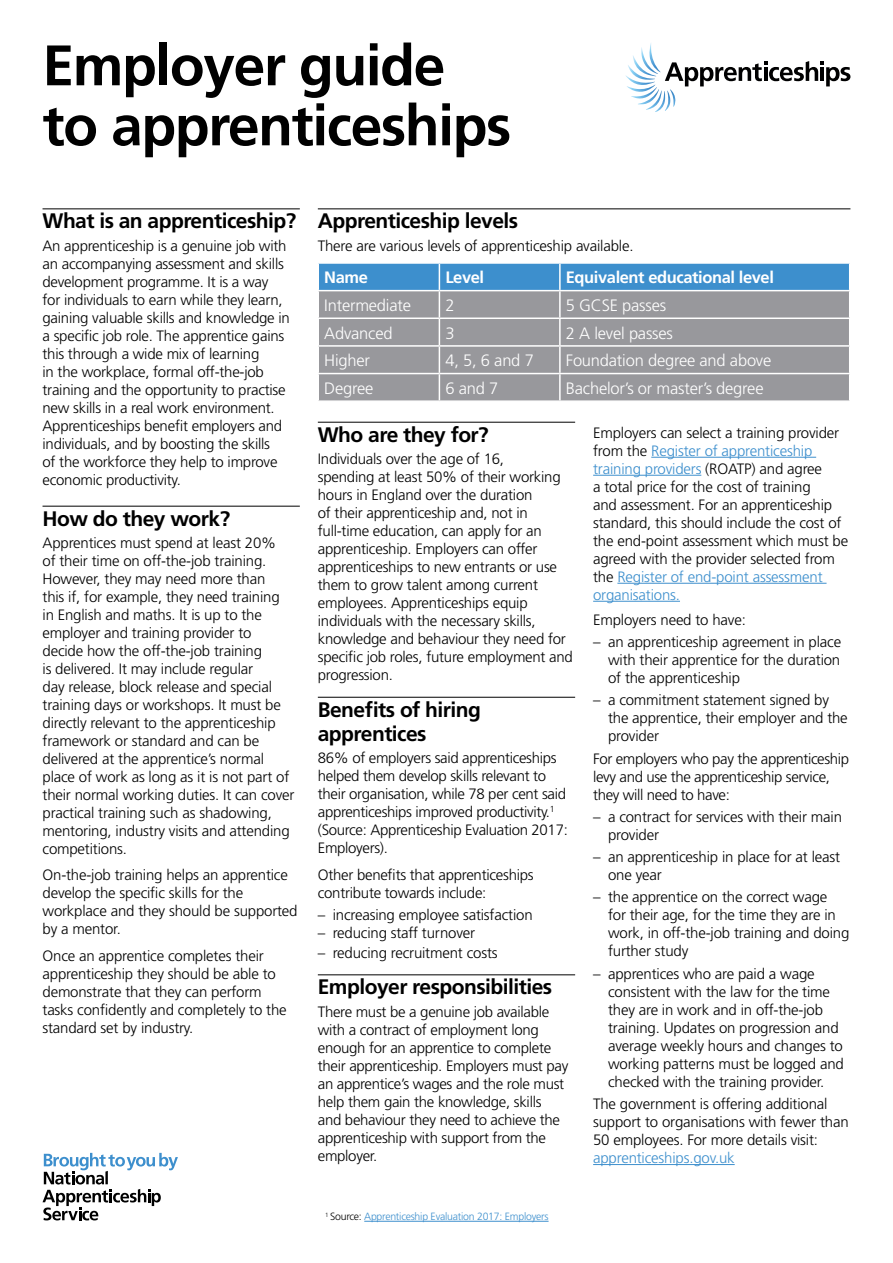
<style>
.page{position:relative;width:893px;height:1263px;background:#fff}
.page>*{position:absolute;margin:0;border:0;box-sizing:border-box;transform-origin:0 0}
.t1{font:700 57px/60px "Frutiger";letter-spacing:-.025em;color:#000}
.t2{font:700 21px/24px "Frutiger";letter-spacing:-.025em;color:#000}
.t3{font:300 16.5px "Frutiger";letter-spacing:-.01em;color:#fff}
.t4{font:700 16.5px "Frutiger";letter-spacing:-.025em;color:#fff}
.t5{font:300 15px/18px "Frutiger";letter-spacing:-.01em;color:#000}
.t6{font:300 15px "Frutiger";letter-spacing:-.01em;color:#3d8fcd}
.t7{font:300 10.5px "Frutiger";letter-spacing:-.02em;color:#3d8fcd}
.s1{color:#000}
.s2{color:#3d8fcd}
</style>
<div class="page">
<svg style="left:625px;top:43px;width:225px;height:69px"></svg>
<hr style="left:820px;top:67px;width:4px;height:14px;background:#000001">
<hr style="left:318px;top:422px;width:257px;height:1px;background:#000">
<hr style="left:318px;top:697px;width:257px;height:1px;background:#000">
<hr style="left:318px;top:974px;width:257px;height:1px;background:#000">
<hr style="left:651px;top:457px;width:165px;height:1px;background:#3d8fcd">
<hr style="left:593px;top:475px;width:108px;height:1px;background:#3d8fcd">
<hr style="left:617px;top:583px;width:209px;height:1px;background:#3d8fcd">
<hr style="left:593px;top:601px;width:87px;height:1px;background:#3d8fcd">
<hr style="left:593px;top:1164px;width:142px;height:1px;background:#3d8fcd">
<hr style="left:318px;top:208px;width:532px;height:1px;background:#000">
<hr style="left:43px;top:208px;width:257px;height:1px;background:#000">
<hr style="left:43px;top:506px;width:257px;height:1px;background:#000">
<svg style="left:318px;top:263px;width:532px;height:137px;background:#8c9caa"></svg>
<svg style="left:43px;top:1153px;width:135px;height:67px"></svg>
<hr style="left:364px;top:1221px;width:185px;height:1px;background:#3d8fcd">
<h1 class="t1" style="left:43px;top:36px;width:470px">Employer guide to apprenticeships</h1>
<h2 class="t2" style="left:43px;top:209px;width:255px">What is an apprenticeship?</h2>
<p class="t5" style="left:43px;top:236px;width:249px">An apprenticeship is a genuine job with an accompanying assessment and skills development programme. It is a way for individuals to earn while they learn, gaining valuable skills and knowledge in a specific job role. The apprentice gains this through a wide mix of learning<br>in the workplace, formal off-the-job training and the opportunity to practise new skills in a real work environment.<br>Apprenticeships benefit employers and individuals, and by boosting the skills<br>of the workforce they help to improve economic productivity.</p>
<h2 class="t2" style="left:43px;top:506px;width:189px">How do they work?</h2>
<p class="t5" style="left:43px;top:534px;width:253px">Apprentices must spend at least 20%<br>of their time on off-the-job training.<br>However, they may need more than<br>this if, for example, they need training in English and maths. It is up to the employer and training provider to decide how the off-the-job training<br>is delivered. It may include regular<br>day release, block release and special training days or workshops. It must be directly relevant to the apprenticeship framework or standard and can be delivered at the apprentice’s normal place of work as long as it is not part of their normal working duties. It can cover practical training such as shadowing, mentoring, industry visits and attending competitions.</p>
<p class="t5" style="left:43px;top:866px;width:257px">On-the-job training helps an apprentice develop the specific skills for the workplace and they should be supported by a mentor.</p>
<p class="t5" style="left:43px;top:947px;width:246px">Once an apprentice completes their apprenticeship they should be able to demonstrate that they can perform tasks confidently and completely to the standard set by industry.</p>
<h2 class="t2" style="left:318px;top:209px;width:202px">Apprenticeship levels</h2>
<p class="t5" style="left:318px;top:236px;width:317px">There are various levels of apprenticeship available.</p>
<p class="t4" style="left:324px;top:268px;width:45px">Name</p>
<p class="t4" style="left:445px;top:268px;width:40px">Level</p>
<p class="t4" style="left:566px;top:268px;width:210px">Equivalent educational level</p>
<p class="t3" style="left:324px;top:296px;width:88px">Intermediate</p>
<p class="t3" style="left:445px;top:296px;width:11px">2</p>
<p class="t3" style="left:566px;top:296px;width:102px">5 GCSE passes</p>
<p class="t3" style="left:324px;top:323px;width:70px">Advanced</p>
<p class="t3" style="left:445px;top:323px;width:11px">3</p>
<p class="t3" style="left:566px;top:323px;width:109px">2 A level passes</p>
<p class="t3" style="left:324px;top:351px;width:47px">Higher</p>
<p class="t3" style="left:445px;top:351px;width:90px">4, 5, 6 and 7</p>
<p class="t3" style="left:566px;top:351px;width:207px">Foundation degree and above</p>
<p class="t3" style="left:324px;top:379px;width:51px">Degree</p>
<p class="t3" style="left:445px;top:379px;width:54px">6 and 7</p>
<p class="t3" style="left:566px;top:379px;width:199px">Bachelor’s or master’s degree</p>
<h2 class="t2" style="left:318px;top:422px;width:172px">Who are they for?</h2>
<p class="t5" style="left:318px;top:450px;width:257px">Individuals over the age of 16,<br>spending at least 50% of their working hours in England over the duration<br>of their apprenticeship and, not in full-time education, can apply for an apprenticeship. Employers can offer apprenticeships to new entrants or use them to grow talent among current employees. Apprenticeships equip individuals with the necessary skills, knowledge and behaviour they need for specific job roles, future employment and progression.</p>
<h2 class="t2" style="left:318px;top:697px;width:165px">Benefits of hiring apprentices</h2>
<p class="t5" style="left:318px;top:749px;width:251px">86% of employers said apprenticeships helped them develop skills relevant to their organisation, while 78 per cent said apprenticeships improved productivity.<sup>1 </sup>(Source: Apprenticeship Evaluation 2017:<br>Employers).</p>
<p class="t5" style="left:318px;top:865px;width:217px">Other benefits that apprenticeships contribute towards include:</p>
<p class="t5" style="left:318px;top:905px;width:216px">– increasing employee satisfaction</p>
<p class="t5" style="left:318px;top:923px;width:159px">– reducing staff turnover</p>
<p class="t5" style="left:318px;top:943px;width:181px">– reducing recruitment costs</p>
<h2 class="t2" style="left:318px;top:975px;width:236px">Employer responsibilities</h2>
<p class="t5" style="left:318px;top:1002px;width:252px">There must be a genuine job available with a contract of employment long enough for an apprentice to complete their apprenticeship. Employers must pay an apprentice’s wages and the role must help them gain the knowledge, skills and behaviour they need to achieve the apprenticeship with support from the employer.</p>
<p class="t7" style="left:325px;top:1210px;width:225px"><sup>1</sup> <span class="s1">Source:</span> Apprenticeship Evaluation 2017: Employers</p>
<p class="t5" style="left:593px;top:423px;width:257px">Employers can select a training provider from the <span class="s2">Register of apprenticeship training providers</span> (ROATP) and agree<br>a total price for the cost of training<br>and assessment. For an apprenticeship standard, this should include the cost of the end-point assessment which must be agreed with the provider selected from the <span class="s2">Register of end-point assessment organisations.</span></p>
<p class="t5" style="left:593px;top:611px;width:154px">Employers need to have:</p>
<p class="t5" style="left:608px;top:633px;width:235px;text-align:justify;text-indent:-15px">– an apprenticeship agreement in place with their apprentice for the duration of the apprenticeship</p>
<p class="t5" style="left:608px;top:691px;width:241px;text-indent:-15px">– a commitment statement signed by the apprentice, their employer and the provider</p>
<p class="t5" style="left:593px;top:749px;width:257px">For employers who pay the apprenticeship levy and use the apprenticeship service, they will need to have:</p>
<p class="t5" style="left:608px;top:808px;width:235px;text-indent:-15px">– a contract for services with their main provider</p>
<p class="t5" style="left:608px;top:848px;width:234px;text-indent:-15px">– an apprenticeship in place for at least one year</p>
<p class="t5" style="left:608px;top:888px;width:243px;text-indent:-15px">– the apprentice on the correct wage<br>for their age, for the time they are in work, in off-the-job training and doing further study</p>
<p class="t5" style="left:608px;top:964px;width:237px;text-indent:-15px">– apprentices who are paid a wage consistent with the law for the time they are in work and in off-the-job training. Updates on progression and average weekly hours and changes to working patterns must be logged and checked with the training provider.</p>
<p class="t5" style="left:593px;top:1095px;width:257px">The government is offering additional support to organisations with fewer than<br>50 employees. For more details visit:</p>
<p class="t6" style="left:593px;top:1149px;width:143px">apprenticeships.gov.uk</p>
</div>
